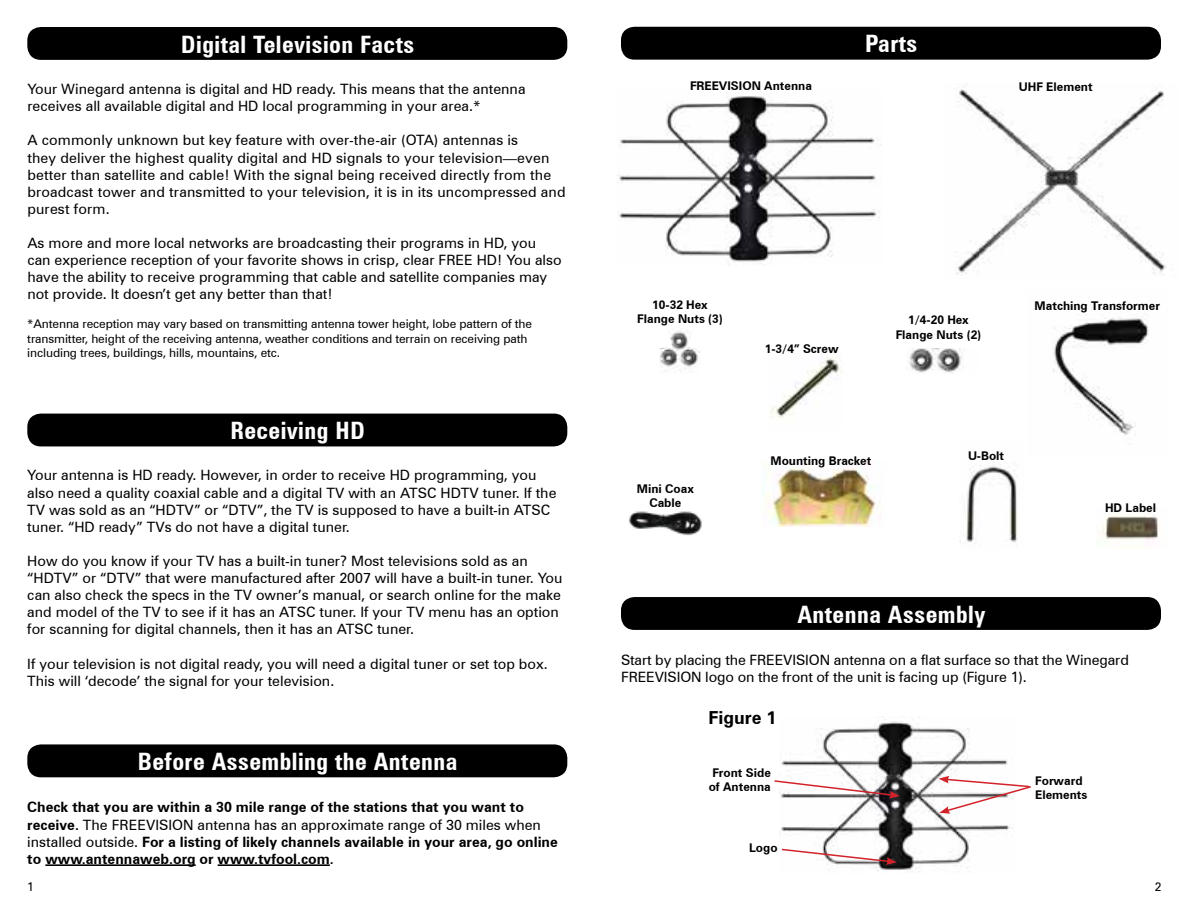
<style>
.page{position:relative;width:1188px;height:918px;background:#fff}
.page>*{position:absolute;margin:0;border:0;box-sizing:border-box;transform-origin:0 0}
.t1{font:700 condensed 24px "Zurich BT";letter-spacing:.02em;color:#fff}
.t2{font:700 18px "Zurich BT";color:#000}
.t3{font:14.25px/17.1px "Zurich BT";color:#000}
.t4{font:700 14.25px/17.1px "Zurich BT";color:#000}
.t5{font:12px/14.4px "Zurich BT";letter-spacing:-.01em;color:#000}
.t6{font:700 12px/14.4px "Zurich BT";color:#000;text-align:center}
.s1{font-weight:400}
</style>
<div class="page">
<div style="left:27px;top:27px;width:540px;height:33px;background:#000;border-radius:14px"></div>
<div style="left:27px;top:414px;width:540px;height:32px;background:#000;border-radius:14px"></div>
<div style="left:27px;top:744px;width:540px;height:33px;background:#000;border-radius:14px"></div>
<div style="left:621px;top:27px;width:540px;height:33px;background:#000;border-radius:14px"></div>
<div style="left:621px;top:597px;width:540px;height:33px;background:#000;border-radius:14px"></div>
<img style="left:779px;top:719px;width:234px;height:153px">
<svg style="left:780px;top:848px;width:117px;height:17px"></svg>
<svg style="left:774px;top:779px;width:126px;height:20px"></svg>
<svg style="left:938px;top:776px;width:93px;height:38px"></svg>
<img style="left:959px;top:464px;width:59px;height:82px">
<img style="left:1053px;top:313px;width:96px;height:122px">
<img style="left:1099px;top:515px;width:59px;height:28px">
<img style="left:761px;top:462px;width:120px;height:64px">
<img style="left:770px;top:357px;width:71px;height:61px">
<img style="left:955px;top:86px;width:102px;height:189px">
<img style="left:1057px;top:90px;width:110px;height:185px">
<img style="left:660px;top:331px;width:40px;height:41px">
<img style="left:619px;top:92px;width:262px;height:172px">
<img style="left:906px;top:348px;width:59px;height:25px">
<img style="left:629px;top:511px;width:73px;height:24px">
<hr style="left:45px;top:864px;width:151px;height:2px;background:#000">
<hr style="left:218px;top:864px;width:112px;height:2px;background:#000">
<h1 class="t1" style="left:181px;top:29px;width:235px">Digital Television Facts</h1>
<p class="t3" style="left:27px;top:80px;width:500px">Your Winegard antenna is digital and HD ready. This means that the antenna receives all available digital and HD local programming in your area.*</p>
<p class="t3" style="left:27px;top:132px;width:540px">A commonly unknown but key feature with over-the-air (OTA) antennas is<br>they deliver the highest quality digital and HD signals to your television—even better than satellite and cable! With the signal being received directly from the broadcast tower and transmitted to your television, it is in its uncompressed and purest form.</p>
<p class="t3" style="left:27px;top:234px;width:536px">As more and more local networks are broadcasting their programs in HD, you can experience reception of your favorite shows in crisp, clear FREE HD! You also have the ability to receive programming that cable and satellite companies may not provide. It doesn’t get any better than that!</p>
<p class="t5" style="left:27px;top:317px;width:506px">*Antenna reception may vary based on transmitting antenna tower height, lobe pattern of the transmitter, height of the receiving antenna, weather conditions and terrain on receiving path including trees, buildings, hills, mountains, etc.</p>
<h1 class="t1" style="left:230px;top:416px;width:136px">Receiving HD</h1>
<p class="t3" style="left:27px;top:467px;width:531px">Your antenna is HD ready. However, in order to receive HD programming, you also need a quality coaxial cable and a digital TV with an ATSC HDTV tuner. If the TV was sold as an “HDTV” or “DTV”, the TV is supposed to have a built-in ATSC tuner. “HD ready” TVs do not have a digital tuner.</p>
<p class="t3" style="left:27px;top:552px;width:537px">How do you know if your TV has a built-in tuner? Most televisions sold as an “HDTV” or “DTV” that were manufactured after 2007 will have a built-in tuner. You can also check the specs in the TV owner’s manual, or search online for the make and model of the TV to see if it has an ATSC tuner. If your TV menu has an option for scanning for digital channels, then it has an ATSC tuner.</p>
<p class="t3" style="left:27px;top:655px;width:522px">If your television is not digital ready, you will need a digital tuner or set top box.<br>This will ‘decode’ the signal for your television.</p>
<h1 class="t1" style="left:138px;top:747px;width:321px">Before Assembling the Antenna</h1>
<p class="t4" style="left:27px;top:799px;width:532px">Check that you are within a 30 mile range of the stations that you want to receive. <span class="s1">The FREEVISION antenna has an approximate range of 30 miles when installed outside.</span> For a listing of likely channels available in your area, go online to www.antennaweb.org or www.tvfool.com.</p>
<p class="t6" style="left:690px;top:79px;width:123px">FREEVISION Antenna</p>
<h1 class="t1" style="left:865px;top:29px;width:54px">Parts</h1>
<p class="t6" style="left:1019px;top:80px;width:75px">UHF Element</p>
<p class="t6" style="left:637px;top:297px;width:87px">10-32 Hex<br>Flange Nuts (3)</p>
<p class="t6" style="left:637px;top:481px;width:59px">Mini Coax<br>Cable</p>
<p class="t6" style="left:765px;top:342px;width:75px">1-3/4” Screw</p>
<p class="t6" style="left:896px;top:313px;width:87px">1/4-20 Hex<br>Flange Nuts (2)</p>
<p class="t6" style="left:1035px;top:299px;width:127px">Matching Transformer</p>
<p class="t6" style="left:771px;top:454px;width:102px">Mounting Bracket</p>
<p class="t6" style="left:968px;top:449px;width:37px">U-Bolt</p>
<h1 class="t1" style="left:797px;top:599px;width:189px">Antenna Assembly</h1>
<p class="t6" style="left:1105px;top:500px;width:53px">HD Label</p>
<p class="t3" style="left:621px;top:652px;width:509px">Start by placing the FREEVISION antenna on a flat surface so that the Winegard<br>FREEVISION logo on the front of the unit is facing up (Figure 1).</p>
<p class="t2" style="left:708px;top:707px;width:70px">Figure 1</p>
<p class="t6" style="left:709px;top:765px;width:64px">Front Side of Antenna</p>
<p class="t6" style="left:749px;top:840px;width:30px">Logo</p>
<p class="t6" style="left:1035px;top:773px;width:54px;text-align:left">Forward<br>Elements</p>
<p class="t5" style="left:27px;top:879px;width:8px">1</p>
<p class="t5" style="left:1155px;top:879px;width:8px">2</p>
</div>
